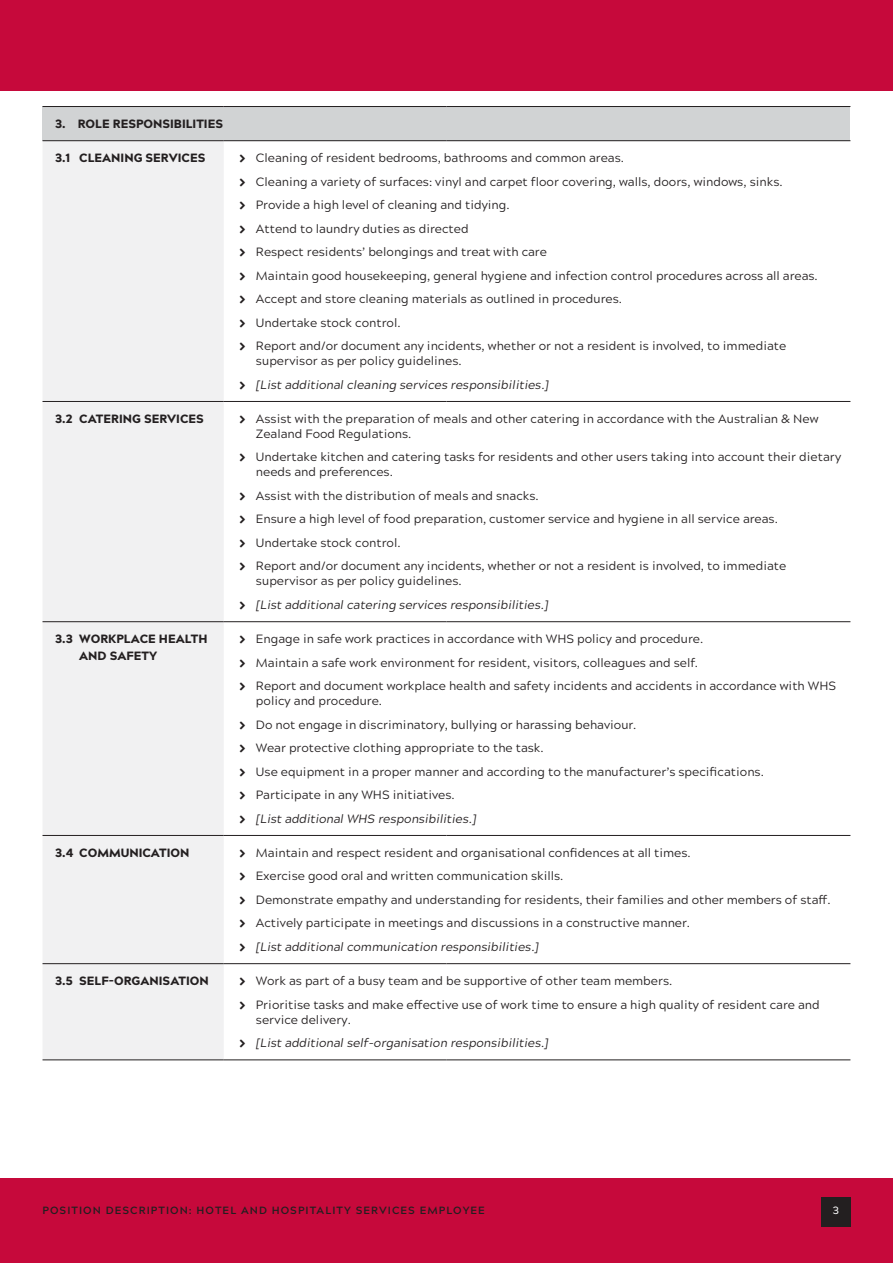
<style>
.page{position:relative;width:893px;height:1263px;background:#fff}
.page>*{position:absolute;margin:0;border:0;box-sizing:border-box;transform-origin:0 0}
.t1{font:12px/15px "Acherus Grotesque";color:#231f20}
.t2{font:italic 12px "Acherus Grotesque";color:#231f20}
.ASCT_numbered{font:900 12px/16.5px "Acherus Grotesque";color:#231f20}
.ASCT_H4{font:900 12px "Acherus Grotesque";color:#231f20}
.t3{font:700 10.5px "Acherus Grotesque";letter-spacing:.1em;color:#231f20}
.t4{font:500 10.5px "Acherus Grotesque";color:#fff}
</style>
<div class="page">
<div style="left:0;top:0;width:893px;height:91px;background:#c6093b"></div>
<div style="left:0;top:1178px;width:893px;height:85px;background:#c6093b"></div>
<div style="left:821px;top:1197px;width:29px;height:29px;background:#231f20"></div>
<div style="left:43px;top:107px;width:807px;height:34px;background:#d1d3d4"></div>
<div style="left:43px;top:141px;width:181px;height:918px;background:#f1f1f2"></div>
<hr style="left:43px;top:106px;width:181px;height:1px;background:#231f20">
<hr style="left:224px;top:106px;width:222px;height:1px;background:#231f20">
<hr style="left:446px;top:106px;width:404px;height:1px;background:#231f20">
<hr style="left:43px;top:140px;width:181px;height:1px;background:#231f20">
<hr style="left:224px;top:140px;width:222px;height:1px;background:#231f20">
<hr style="left:446px;top:140px;width:404px;height:1px;background:#231f20">
<hr style="left:43px;top:401px;width:181px;height:1px;background:#231f20">
<hr style="left:224px;top:401px;width:222px;height:1px;background:#231f20">
<hr style="left:446px;top:401px;width:404px;height:1px;background:#231f20">
<hr style="left:43px;top:621px;width:181px;height:1px;background:#231f20">
<hr style="left:224px;top:621px;width:222px;height:1px;background:#231f20">
<hr style="left:446px;top:621px;width:404px;height:1px;background:#231f20">
<hr style="left:43px;top:835px;width:181px;height:1px;background:#231f20">
<hr style="left:224px;top:835px;width:222px;height:1px;background:#231f20">
<hr style="left:446px;top:835px;width:404px;height:1px;background:#231f20">
<hr style="left:43px;top:963px;width:181px;height:1px;background:#231f20">
<hr style="left:224px;top:963px;width:222px;height:1px;background:#231f20">
<hr style="left:446px;top:963px;width:404px;height:1px;background:#231f20">
<hr style="left:43px;top:1059px;width:181px;height:1px;background:#231f20">
<hr style="left:224px;top:1059px;width:222px;height:1px;background:#231f20">
<hr style="left:446px;top:1059px;width:404px;height:1px;background:#231f20">
<p class="ASCT_H4" style="left:55px;top:113px;width:169px">3. ROLE RESPONSIBILITIES</p>
<p class="ASCT_numbered" style="left:55px;top:149px;width:152px">3.1 CLEANING SERVICES</p>
<p class="t1" style="left:256px;top:150px;width:369px">Cleaning of resident bedrooms, bathrooms and common areas.</p>
<p class="t1" style="left:256px;top:173px;width:528px">Cleaning a variety of surfaces: vinyl and carpet floor covering, walls, doors, windows, sinks.</p>
<p class="t1" style="left:256px;top:197px;width:255px">Provide a high level of cleaning and tidying.</p>
<p class="t1" style="left:256px;top:220px;width:214px">Attend to laundry duties as directed</p>
<p class="t1" style="left:256px;top:244px;width:292px">Respect residents’ belongings and treat with care</p>
<p class="t1" style="left:256px;top:267px;width:563px">Maintain good housekeeping, general hygiene and infection control procedures across all areas.</p>
<p class="t1" style="left:256px;top:291px;width:367px">Accept and store cleaning materials as outlined in procedures.</p>
<p class="t1" style="left:256px;top:314px;width:146px">Undertake stock control.</p>
<p class="t1" style="left:256px;top:338px;width:532px">Report and/or document any incidents, whether or not a resident is involved, to immediate supervisor as per policy guidelines.</p>
<p class="t2" style="left:256px;top:374px;width:295px">[List additional cleaning services responsibilities.]</p>
<p class="ASCT_numbered" style="left:55px;top:410px;width:150px">3.2 CATERING SERVICES</p>
<p class="t1" style="left:256px;top:411px;width:564px">Assist with the preparation of meals and other catering in accordance with the Australian &amp; New<br>Zealand Food Regulations.</p>
<p class="t1" style="left:256px;top:449px;width:587px">Undertake kitchen and catering tasks for residents and other users taking into account their dietary needs and preferences.</p>
<p class="t1" style="left:256px;top:488px;width:284px">Assist with the distribution of meals and snacks.</p>
<p class="t1" style="left:256px;top:511px;width:523px">Ensure a high level of food preparation, customer service and hygiene in all service areas.</p>
<p class="t1" style="left:256px;top:535px;width:146px">Undertake stock control.</p>
<p class="t1" style="left:256px;top:558px;width:532px">Report and/or document any incidents, whether or not a resident is involved, to immediate supervisor as per policy guidelines.</p>
<p class="t2" style="left:256px;top:595px;width:294px">[List additional catering services responsibilities.]</p>
<p class="ASCT_numbered" style="left:79px;top:630px;width:130px;text-indent:-24px">3.3 WORKPLACE HEALTH<br>AND SAFETY</p>
<p class="t1" style="left:256px;top:631px;width:449px">Engage in safe work practices in accordance with WHS policy and procedure.</p>
<p class="t1" style="left:256px;top:654px;width:444px">Maintain a safe work environment for resident, visitors, colleagues and self.</p>
<p class="t1" style="left:256px;top:678px;width:582px">Report and document workplace health and safety incidents and accidents in accordance with WHS policy and procedure.</p>
<p class="t1" style="left:256px;top:716px;width:382px">Do not engage in discriminatory, bullying or harassing behaviour.</p>
<p class="t1" style="left:256px;top:740px;width:289px">Wear protective clothing appropriate to the task.</p>
<p class="t1" style="left:256px;top:763px;width:509px">Use equipment in a proper manner and according to the manufacturer’s specifications.</p>
<p class="t1" style="left:256px;top:787px;width:200px">Participate in any WHS initiatives.</p>
<p class="t2" style="left:256px;top:808px;width:222px">[List additional WHS responsibilities.]</p>
<p class="ASCT_numbered" style="left:55px;top:844px;width:136px">3.4 COMMUNICATION</p>
<p class="t1" style="left:256px;top:844px;width:436px">Maintain and respect resident and organisational confidences at all times.</p>
<p class="t1" style="left:256px;top:868px;width:309px">Exercise good oral and written communication skills.</p>
<p class="t1" style="left:256px;top:891px;width:576px">Demonstrate empathy and understanding for residents, their families and other members of staff.</p>
<p class="t1" style="left:256px;top:915px;width:435px">Actively participate in meetings and discussions in a constructive manner.</p>
<p class="t2" style="left:256px;top:937px;width:285px">[List additional communication responsibilities.]</p>
<p class="ASCT_numbered" style="left:55px;top:972px;width:155px">3.5 SELF-ORGANISATION</p>
<p class="t1" style="left:256px;top:973px;width:418px">Work as part of a busy team and be supportive of other team members.</p>
<p class="t1" style="left:256px;top:996px;width:565px">Prioritise tasks and make effective use of work time to ensure a high quality of resident care and service delivery.</p>
<p class="t2" style="left:256px;top:1033px;width:294px">[List additional self-organisation responsibilities.]</p>
<p class="t3" style="left:43px;top:1201px;width:444px">POSITION DESCRIPTION: HOTEL AND HOSPITALITY SERVICES EMPLOYEE</p>
<p class="t4" style="left:833px;top:1202px;width:8px">3</p>
</div>
